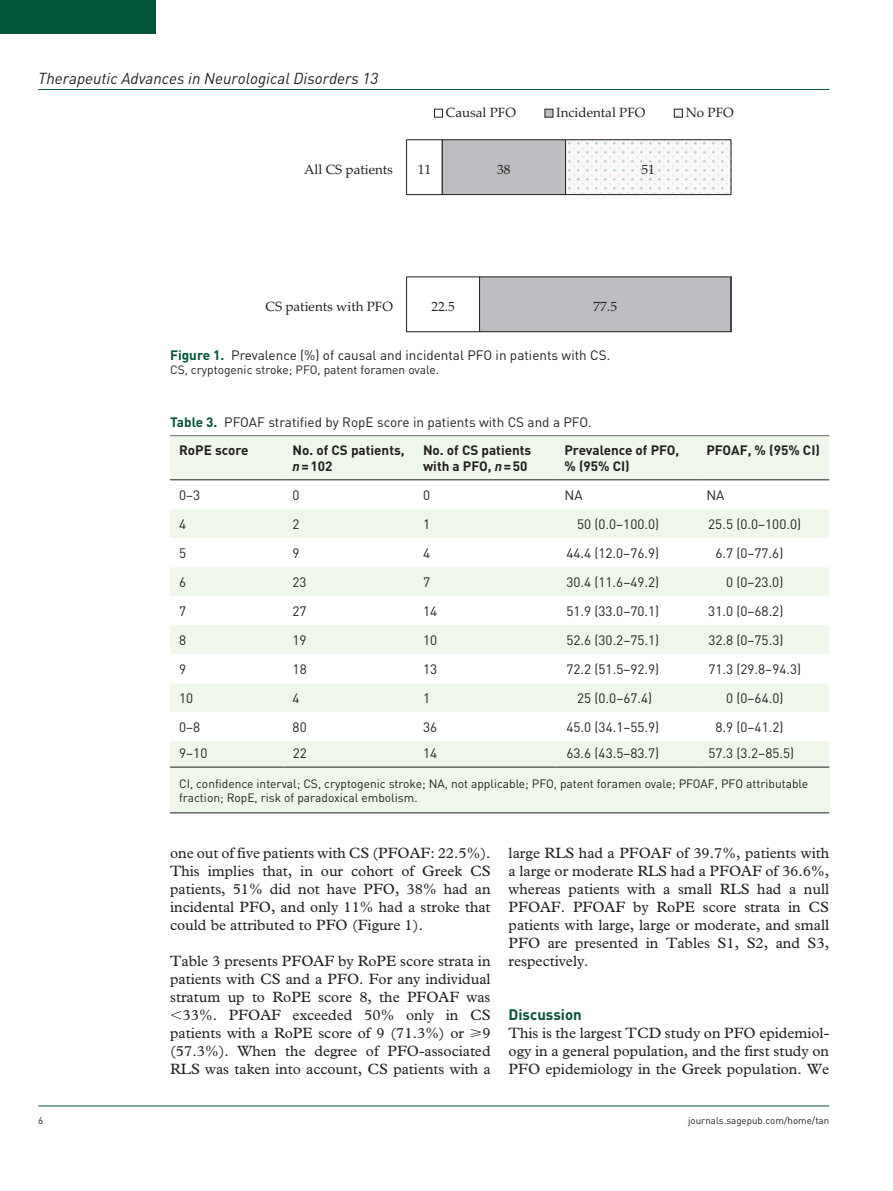
<style>
.page{position:relative;width:893px;height:1191px;background:#fff}
.page>*{position:absolute;margin:0;border:0;box-sizing:border-box;transform-origin:0 0}
.t1{font:italic 15.75px "DIN";color:#231f20}
.t2{font:15px/18px "Plantin Std";color:#231f20;text-align:justify}
.t3{font:700 15px "DIN";color:#015436}
.t4{font:13.5px/28.5px "DIN";color:#231f20}
.t5{font:700 13.5px/15.8px "DIN";color:#231f20}
.t6{font:13.35px "Palatino Linotype";color:#231f20}
.t7{font:12px/14.2px "DIN";color:#231f20}
.t8{font:9.75px "DIN";color:#231f20}
.s1{font-weight:700;color:#015436}
.s2{font-weight:700}
.s3{font-style:italic}
</style>
<div class="page">
<hr style="left:38px;top:89px;width:791px;height:1px;background:#015436">
<hr style="left:38px;top:1105px;width:791px;height:1px;background:#015436">
<div style="left:0;top:0;width:155px;height:34px;background:#015436"></div>
<div style="left:170px;top:767px;width:659px;height:46px;background:#eff7ea"></div>
<div style="left:406px;top:276px;width:74px;height:56px;border:1px solid #231f20"></div>
<div style="left:406px;top:139px;width:37px;height:56px;background:#fff;border:1px solid #231f20"></div>
<div style="left:480px;top:277px;width:251px;height:55px;background:#bdbec1"></div>
<div style="left:479px;top:276px;width:252px;height:56px;border:1px solid #231f20"></div>
<div style="left:442px;top:139px;width:124px;height:56px;background:#bdbec1;border:1px solid #231f20"></div>
<hr style="left:731px;top:277px;width:1px;height:55px;background:#231f20">
<svg style="left:567px;top:141px;width:162px;height:52px"></svg>
<div style="left:565px;top:139px;width:166px;height:56px;border:1px solid #231f20"></div>
<div style="left:434px;top:109px;width:9px;height:9px;background:#fff;border:1px solid #231f20"></div>
<div style="left:544px;top:109px;width:9px;height:9px;background:#bdbec1;border:1px solid #231f20"></div>
<div style="left:674px;top:109px;width:9px;height:9px;border:1px solid #231f20"></div>
<hr style="left:170px;top:435px;width:659px;height:1px;background:#231f20">
<hr style="left:170px;top:812px;width:659px;height:1px;background:#231f20">
<div style="left:170px;top:436px;width:659px;height:331px;background:#eff7ea"></div>
<svg style="left:170px;top:480px;width:659px;height:261px"></svg>
<hr style="left:170px;top:479px;width:113px;height:1px;background:#231f20">
<hr style="left:284px;top:479px;width:130px;height:1px;background:#231f20">
<hr style="left:414px;top:479px;width:141px;height:1px;background:#231f20">
<hr style="left:555px;top:479px;width:142px;height:1px;background:#231f20">
<hr style="left:697px;top:479px;width:132px;height:1px;background:#231f20">
<hr style="left:170px;top:766px;width:113px;height:1px;background:#231f20">
<hr style="left:284px;top:766px;width:130px;height:1px;background:#231f20">
<hr style="left:414px;top:766px;width:141px;height:1px;background:#231f20">
<hr style="left:555px;top:766px;width:142px;height:1px;background:#231f20">
<hr style="left:697px;top:766px;width:132px;height:1px;background:#231f20">
<p class="t1" style="left:38px;top:68px;width:341px">Therapeutic Advances in Neurological Disorders 13</p>
<p class="t6" style="left:304px;top:160px;width:90px">All CS patients</p>
<p class="t6" style="left:446px;top:103px;width:72px">Causal PFO</p>
<p class="t6" style="left:556px;top:103px;width:91px">Incidental PFO</p>
<p class="t6" style="left:686px;top:103px;width:49px">No PFO</p>
<p class="t6" style="left:418px;top:160px;width:15px">11</p>
<p class="t6" style="left:497px;top:160px;width:15px">38</p>
<p class="t6" style="left:642px;top:160px;width:15px">51</p>
<p class="t6" style="left:266px;top:297px;width:129px">CS patients with PFO</p>
<p class="t6" style="left:431px;top:297px;width:25px">22.5</p>
<p class="t6" style="left:594px;top:297px;width:25px">77.5</p>
<p class="t4" style="left:170px;top:340px;width:442px"><span class="s1">Figure 1.</span> Prevalence (%) of causal and incidental PFO in patients with CS.</p>
<p class="t7" style="left:170px;top:362px;width:270px">CS, cryptogenic stroke; PFO, patent foramen ovale.</p>
<p class="t4" style="left:179px;top:407px;width:414px;text-indent:-9px"><span class="s1">Table 3.</span> PFOAF stratified by RopE score in patients with CS and a PFO.<br><span class="s2">RoPE score</span></p>
<p class="t5" style="left:293px;top:442px;width:114px">No. of CS patients, <span class="s3">n</span>=102</p>
<p class="t5" style="left:423px;top:442px;width:110px">No. of CS patients with a PFO, <span class="s3">n</span>=50</p>
<p class="t5" style="left:564px;top:442px;width:116px">Prevalence of PFO, % (95% CI)</p>
<p class="t5" style="left:706px;top:442px;width:115px">PFOAF, % (95% CI)</p>
<p class="t4" style="left:179px;top:481px;width:23px">0–3</p>
<p class="t4" style="left:293px;top:481px;width:9px">0</p>
<p class="t4" style="left:423px;top:481px;width:9px">0</p>
<p class="t4" style="left:564px;top:481px;width:20px">NA</p>
<p class="t4" style="left:706px;top:481px;width:20px">NA</p>
<p class="t4" style="left:179px;top:510px;width:9px">4</p>
<p class="t4" style="left:293px;top:510px;width:9px">2</p>
<p class="t4" style="left:423px;top:510px;width:9px">1</p>
<p class="t4" style="left:577px;top:510px;width:84px">50 (0.0–100.0)</p>
<p class="t4" style="left:708px;top:510px;width:94px">25.5 (0.0–100.0)</p>
<p class="t4" style="left:179px;top:539px;width:9px">5</p>
<p class="t4" style="left:293px;top:539px;width:9px">9</p>
<p class="t4" style="left:423px;top:539px;width:9px">4</p>
<p class="t4" style="left:566px;top:539px;width:94px">44.4 (12.0–76.9)</p>
<p class="t4" style="left:715px;top:539px;width:70px">6.7 (0–77.6)</p>
<p class="t4" style="left:179px;top:568px;width:9px">6</p>
<p class="t4" style="left:293px;top:568px;width:16px">23</p>
<p class="t4" style="left:423px;top:568px;width:9px">7</p>
<p class="t4" style="left:566px;top:568px;width:94px">30.4 (11.6–49.2)</p>
<p class="t4" style="left:726px;top:568px;width:59px">0 (0–23.0)</p>
<p class="t4" style="left:179px;top:597px;width:9px">7</p>
<p class="t4" style="left:293px;top:597px;width:16px">27</p>
<p class="t4" style="left:423px;top:597px;width:16px">14</p>
<p class="t4" style="left:566px;top:597px;width:94px">51.9 (33.0–70.1)</p>
<p class="t4" style="left:708px;top:597px;width:77px">31.0 (0–68.2)</p>
<p class="t4" style="left:179px;top:626px;width:9px">8</p>
<p class="t4" style="left:293px;top:626px;width:16px">19</p>
<p class="t4" style="left:423px;top:626px;width:16px">10</p>
<p class="t4" style="left:566px;top:626px;width:94px">52.6 (30.2–75.1)</p>
<p class="t4" style="left:708px;top:626px;width:77px">32.8 (0–75.3)</p>
<p class="t4" style="left:179px;top:655px;width:9px">9</p>
<p class="t4" style="left:293px;top:655px;width:16px">18</p>
<p class="t4" style="left:423px;top:655px;width:16px">13</p>
<p class="t4" style="left:566px;top:655px;width:94px">72.2 (51.5–92.9)</p>
<p class="t4" style="left:708px;top:655px;width:94px">71.3 (29.8–94.3)</p>
<p class="t4" style="left:179px;top:684px;width:16px">10</p>
<p class="t4" style="left:293px;top:684px;width:9px">4</p>
<p class="t4" style="left:423px;top:684px;width:9px">1</p>
<p class="t4" style="left:577px;top:684px;width:77px">25 (0.0–67.4)</p>
<p class="t4" style="left:726px;top:684px;width:59px">0 (0–64.0)</p>
<p class="t4" style="left:179px;top:713px;width:23px">0–8</p>
<p class="t4" style="left:293px;top:713px;width:16px">80</p>
<p class="t4" style="left:423px;top:713px;width:16px">36</p>
<p class="t4" style="left:566px;top:713px;width:94px">45.0 (34.1–55.9)</p>
<p class="t4" style="left:715px;top:713px;width:70px">8.9 (0–41.2)</p>
<p class="t4" style="left:179px;top:738px;width:30px">9–10</p>
<p class="t4" style="left:293px;top:738px;width:16px">22</p>
<p class="t4" style="left:423px;top:738px;width:16px">14</p>
<p class="t4" style="left:566px;top:738px;width:94px">63.6 (43.5–83.7)</p>
<p class="t4" style="left:708px;top:738px;width:87px">57.3 (3.2–85.5)</p>
<p class="t7" style="left:179px;top:776px;width:631px">CI, confidence interval; CS, cryptogenic stroke; NA, not applicable; PFO, patent foramen ovale; PFOAF, PFO attributable fraction; RopE, risk of paradoxical embolism.</p>
<p class="t2" style="left:170px;top:844px;width:322px">one out of five patients with CS (PFOAF: 22.5%).<br>This implies that, in our cohort of Greek CS patients, 51% did not have PFO, 38% had an incidental PFO, and only 11% had a stroke that could be attributed to PFO (Figure 1).</p>
<p class="t2" style="left:170px;top:952px;width:322px;text-align:right">Table 3 presents PFOAF by RoPE score strata in patients with CS and a PFO. For any individual stratum up to RoPE score 8, the PFOAF was 33%. PFOAF exceeded 50% only in CS patients with a RoPE score of 9 (71.3%) or ⩾9 (57.3%). When the degree of PFO-associated RLS was taken into account, CS patients with a</p>
<p class="t2" style="left:509px;top:844px;width:322px">large RLS had a PFOAF of 39.7%, patients with a large or moderate RLS had a PFOAF of 36.6%, whereas patients with a small RLS had a null PFOAF. PFOAF by RoPE score strata in CS patients with large, large or moderate, and small PFO are presented in Tables S1, S2, and S3, respectively.</p>
<p class="t3" style="left:509px;top:1005px;width:75px">Discussion</p>
<p class="t2" style="left:509px;top:1024px;width:322px">This is the largest TCD study on PFO epidemiol&shy;ogy in a general population, and the first study on PFO epidemiology in the Greek population. We</p>
<p class="t8" style="left:38px;top:1114px;width:7px">6</p>
<p class="t8" style="left:688px;top:1114px;width:143px">journals.sagepub.com/home/tan</p>
</div>
